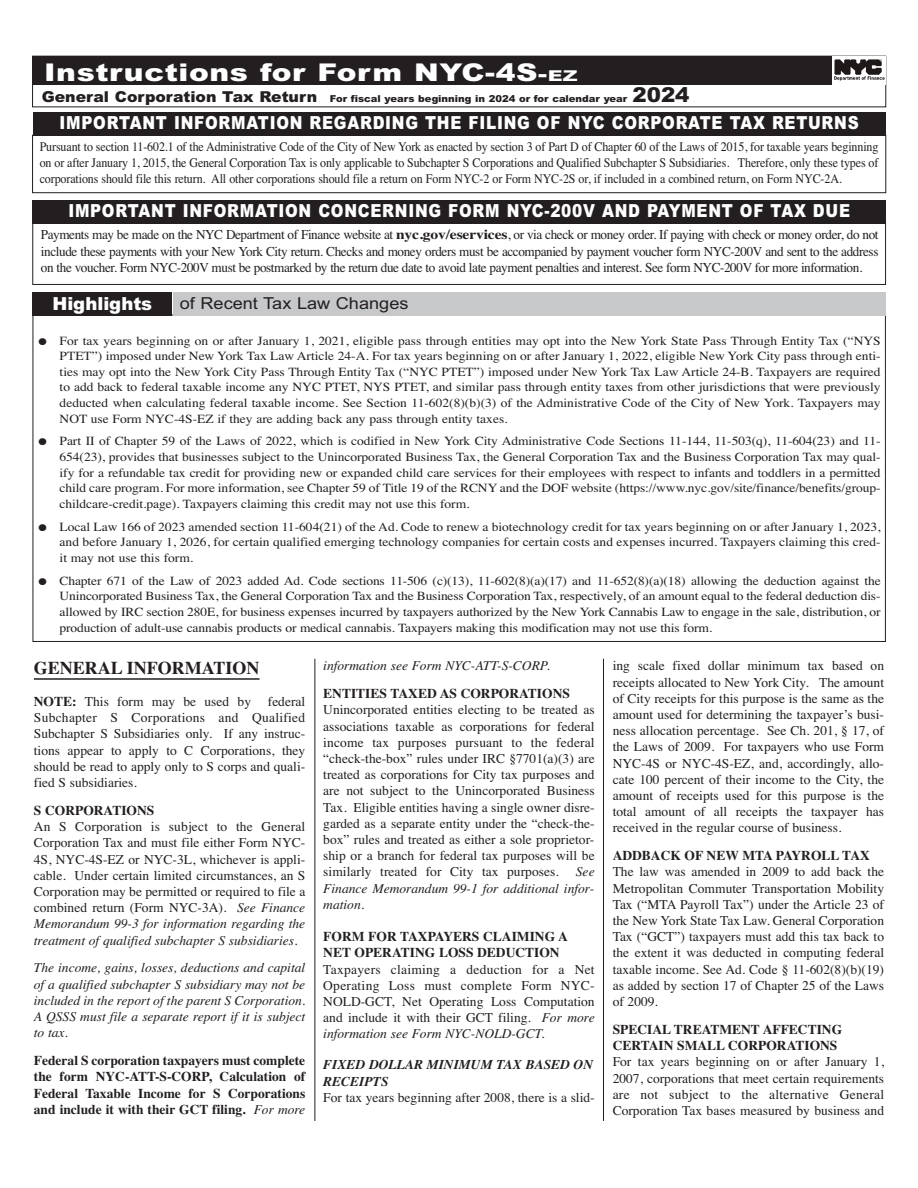
<style>
.page{position:relative;width:918px;height:1188px;background:#fff}
.page>*{position:absolute;margin:0;border:0;box-sizing:border-box;transform-origin:0 0}
.t1{font:900 24.45px "Arial";letter-spacing:.02em;color:#fff;scale:1.21 1}
.t2{font:900 18px "Arial";letter-spacing:.045em;color:#fff;scale:.85 1}
.t3{font:700 18px "Times";color:#231f20}
.t4{font:900 18px "Arial";color:#fff}
.t5{font:16.5px "Arial";color:#231f20;scale:1.1 1}
.t6{font:900 15px "Arial";color:#231f20;scale:1.04 1}
.t7{font:13.65px/16.2px "Times";letter-spacing:-.03em;color:#231f20;text-align:justify}
.t8{font:13.5px/16.2px "Times";color:#231f20;text-align:justify}
.t9{font:700 13.5px/16.2px "Times";color:#231f20}
.t10{font:italic 13.5px/16.2px "Times";color:#231f20;text-align:justify}
.t11{font:italic 700 13.5px/16.2px "Times";color:#231f20}
.t12{font:13.2px/15.8px "Times";letter-spacing:-.01em;color:#231f20;text-align:justify;scale:.91 1}
.t13{font:12.45px/15.6px "Times";letter-spacing:-.005em;color:#231f20;text-align:justify;scale:1.08 1}
.t14{font:900 9.6px "Arial";color:#231f20;scale:1.04 1}
.s1{font-size:20.4px}
.s2{font-size:15px}
.s3{font-size:20.55px}
.s4{font-weight:700}
.s5{font-style:italic}
.s6{font-weight:400;font-style:italic}
</style>
<div class="page">
<hr style="left:34px;top:678px;width:226px;height:2px;background:#231f20">
<hr style="left:315px;top:659px;width:1px;height:462px;background:#231f20">
<hr style="left:603px;top:659px;width:1px;height:462px;background:#231f20">
<div style="left:32px;top:56px;width:854px;height:28px;background:#231f20"></div>
<div style="left:32px;top:56px;width:854px;height:51px;border:1px solid #231f20"></div>
<div style="left:32px;top:222px;width:854px;height:63px;border:1px solid #231f20"></div>
<div style="left:832px;top:56px;width:54px;height:28px;background:#fff"></div>
<img style="left:834px;top:59px;width:51px;height:22px">
<div style="left:32px;top:135px;width:854px;height:58px;border:1px solid #231f20"></div>
<div style="left:33px;top:112px;width:853px;height:23px;background:#231f20"></div>
<div style="left:32px;top:200px;width:854px;height:23px;background:#231f20"></div>
<div style="left:33px;top:292px;width:139px;height:23px;background:#231f20"></div>
<div style="left:173px;top:292px;width:713px;height:23px;background:#c7c8ca"></div>
<h1 class="t1" style="left:44px;top:64px;width:443px">Instructions for Form NYC-4S<span class="s1">-</span><span class="s2">EZ</span></h1>
<p class="t6" style="left:42px;top:91px;width:266px">General Corporation Tax Return</p>
<p class="t14" style="left:330px;top:95px;width:347px">For fiscal years beginning in 2024 or for calendar year <span class="s3">2024</span></p>
<h2 class="t2" style="left:60px;top:117px;width:942px">IMPORTANT INFORMATION REGARDING THE FILING OF NYC CORPORATE TAX RETURNS</h2>
<p class="t12" style="left:40px;top:140px;width:923px">Pursuant to section 11-602.1 of the Administrative Code of the City of New York as enacted by section 3 of Part D of Chapter 60 of the Laws of 2015, for taxable years beginning on or after January 1, 2015, the General Corporation Tax is only applicable to Subchapter S Corporations and Qualified Subchapter S Subsidiaries. Therefore, only these types of corporations should file this return. All other corporations should file a return on Form NYC-2 or Form NYC-2S or, if included in a combined return, on Form NYC-2A.</p>
<h2 class="t2" style="left:68px;top:204px;width:921px">IMPORTANT INFORMATION CONCERNING FORM NYC-200V AND PAYMENT OF TAX DUE</h2>
<p class="t7" style="left:41px;top:228px;width:839px">Payments may be made on the NYC Department of Finance website at <span class="s4">nyc.gov/eservices</span>, or via check or money order. If paying with check or money order, do not include these payments with your New York City return. Checks and money orders must be accompanied by payment voucher form NYC-200V and sent to the address on the voucher. Form NYC-200V must be postmarked by the return due date to avoid late payment penalties and interest. See form NYC-200V for more information.</p>
<h2 class="t4" style="left:52px;top:297px;width:101px">Highlights</h2>
<p class="t5" style="left:180px;top:294px;width:209px">of Recent Tax Law Changes</p>
<p class="t13" style="left:60px;top:334px;width:762px;text-indent:-21px">● For tax years beginning on or after January 1, 2021, eligible pass through entities may opt into the New York State Pass Through Entity Tax (“NYS PTET”) imposed under New York Tax Law Article 24-A. For tax years beginning on or after January 1, 2022, eligible New York City pass through enti&shy;ties may opt into the New York City Pass Through Entity Tax (“NYC PTET”) imposed under New York Tax Law Article 24-B. Taxpayers are required to add back to federal taxable income any NYC PTET, NYS PTET, and similar pass through entity taxes from other jurisdictions that were previously deducted when calculating federal taxable income. See Section 11-602(8)(b)(3) of the Administrative Code of the City of New York. Taxpayers may NOT use Form NYC-4S-EZ if they are adding back any pass through entity taxes.</p>
<p class="t13" style="left:60px;top:435px;width:762px;text-indent:-21px">● Part II of Chapter 59 of the Laws of 2022, which is codified in New York City Administrative Code Sections 11-144, 11-503(q), 11-604(23) and 11- 654(23), provides that businesses subject to the Unincorporated Business Tax, the General Corporation Tax and the Business Corporation Tax may qual&shy;ify for a refundable tax credit for providing new or expanded child care services for their employees with respect to infants and toddlers in a permitted child care program. For more information, see Chapter 59 of Title 19 of the RCNY and the DOF website (https://www.nyc.gov/site/finance/benefits/group&shy;childcare-credit.page). Taxpayers claiming this credit may not use this form.</p>
<p class="t13" style="left:60px;top:520px;width:762px;text-indent:-21px">● Local Law 166 of 2023 amended section 11-604(21) of the Ad. Code to renew a biotechnology credit for tax years beginning on or after January 1, 2023, and before January 1, 2026, for certain qualified emerging technology companies for certain costs and expenses incurred. Taxpayers claiming this cred&shy;it may not use this form.</p>
<p class="t13" style="left:60px;top:574px;width:762px;text-indent:-21px">● Chapter 671 of the Law of 2023 added Ad. Code sections 11-506 (c)(13), 11-602(8)(a)(17) and 11-652(8)(a)(18) allowing the deduction against the Unincorporated Business Tax, the General Corporation Tax and the Business Corporation Tax, respectively, of an amount equal to the federal deduction dis&shy;allowed by IRC section 280E, for business expenses incurred by taxpayers authorized by the New York Cannabis Law to engage in the sale, distribution, or production of adult-use cannabis products or medical cannabis. Taxpayers making this modification may not use this form.</p>
<h2 class="t3" style="left:34px;top:661px;width:227px">GENERAL INFORMATION</h2>
<p class="t8" style="left:34px;top:695px;width:273px"><span class="s4">NOTE:</span> This form may be used by federal Subchapter S Corporations and Qualified Subchapter S Subsidiaries only. If any instruc&shy;tions appear to apply to C Corporations, they should be read to apply only to S corps and quali&shy;fied S subsidiaries.</p>
<p class="t9" style="left:34px;top:804px;width:122px">S CORPORATIONS</p>
<p class="t8" style="left:34px;top:820px;width:273px">An S Corporation is subject to the General Corporation Tax and must file either Form NYC-4S, NYC-4S-EZ or NYC-3L, whichever is appli&shy;cable. Under certain limited circumstances, an S Corporation may be permitted or required to file a combined return (Form NYC-3A). <span class="s5">See Finance Memorandum 99-3 for information regarding the treatment of qualified subchapter S subsidiaries.</span></p>
<p class="t10" style="left:34px;top:961px;width:273px">The income, gains, losses, deductions and capital of a qualified subchapter S subsidiary may not be included in the report of the parent S Corporation.<br>A QSSS must file a separate report if it is subject to tax.</p>
<p class="t9" style="left:34px;top:1054px;width:273px;text-align:justify">Federal S corporation taxpayers must complete the form NYC-ATT-S-CORP, Calculation of Federal Taxable Income for S Corporations and include it with their GCT filing. <span class="s6">For more</span></p>
<p class="t10" style="left:323px;top:659px;width:228px">information see Form NYC-ATT-S-CORP.</p>
<p class="t9" style="left:323px;top:687px;width:248px">ENTITIES TAXED AS CORPORATIONS</p>
<p class="t8" style="left:323px;top:703px;width:273px">Unincorporated entities electing to be treated as associations taxable as corporations for federal income tax purposes pursuant to the federal “check-the-box” rules under IRC §7701(a)(3) are treated as corporations for City tax purposes and are not subject to the Unincorporated Business Tax. Eligible entities having a single owner disre&shy;garded as a separate entity under the “check-the&shy;box” rules and treated as either a sole proprietor&shy;ship or a branch for federal tax purposes will be similarly treated for City tax purposes.</p>
<p class="t10" style="left:323px;top:865px;width:273px;text-indent:253px">See Finance Memorandum 99-1 for additional infor&shy;mation.</p>
<p class="t9" style="left:323px;top:930px;width:246px">FORM FOR TAXPAYERS CLAIMING A<br>NET OPERATING LOSS DEDUCTION</p>
<p class="t8" style="left:323px;top:962px;width:273px">Taxpayers claiming a deduction for a Net Operating Loss must complete Form NYC-NOLD-GCT, Net Operating Loss Computation and include it with their GCT filing. <span class="s5">For more information see Form NYC-NOLD-GCT.</span></p>
<p class="t11" style="left:323px;top:1058px;width:271px">FIXED DOLLAR MINIMUM TAX BASED ON<br>RECEIPTS</p>
<p class="t8" style="left:323px;top:1090px;width:273px">For tax years beginning after 2008, there is a slid-</p>
<p class="t8" style="left:613px;top:659px;width:273px">ing scale fixed dollar minimum tax based on receipts allocated to New York City. The amount of City receipts for this purpose is the same as the amount used for determining the taxpayer’s busi&shy;ness allocation percentage. See Ch. 201, § 17, of the Laws of 2009. For taxpayers who use Form NYC-4S or NYC-4S-EZ, and, accordingly, allo&shy;cate 100 percent of their income to the City, the amount of receipts used for this purpose is the total amount of all receipts the taxpayer has received in the regular course of business.</p>
<p class="t9" style="left:613px;top:849px;width:259px">ADDBACK OF NEW MTA PAYROLL TAX</p>
<p class="t8" style="left:613px;top:865px;width:273px">The law was amended in 2009 to add back the Metropolitan Commuter Transportation Mobility Tax (“MTA Payroll Tax”) under the Article 23 of the New York State Tax Law. General Corporation Tax (“GCT”) taxpayers must add this tax back to the extent it was deducted in computing federal taxable income. See Ad. Code § 11-602(8)(b)(19) as added by section 17 of Chapter 25 of the Laws of 2009.</p>
<p class="t9" style="left:613px;top:1023px;width:231px">SPECIAL TREATMENT AFFECTING<br>CERTAIN SMALL CORPORATIONS</p>
<p class="t8" style="left:613px;top:1055px;width:273px">For tax years beginning on or after January 1, 2007, corporations that meet certain requirements are not subject to the alternative General Corporation Tax bases measured by business and</p>
</div>
